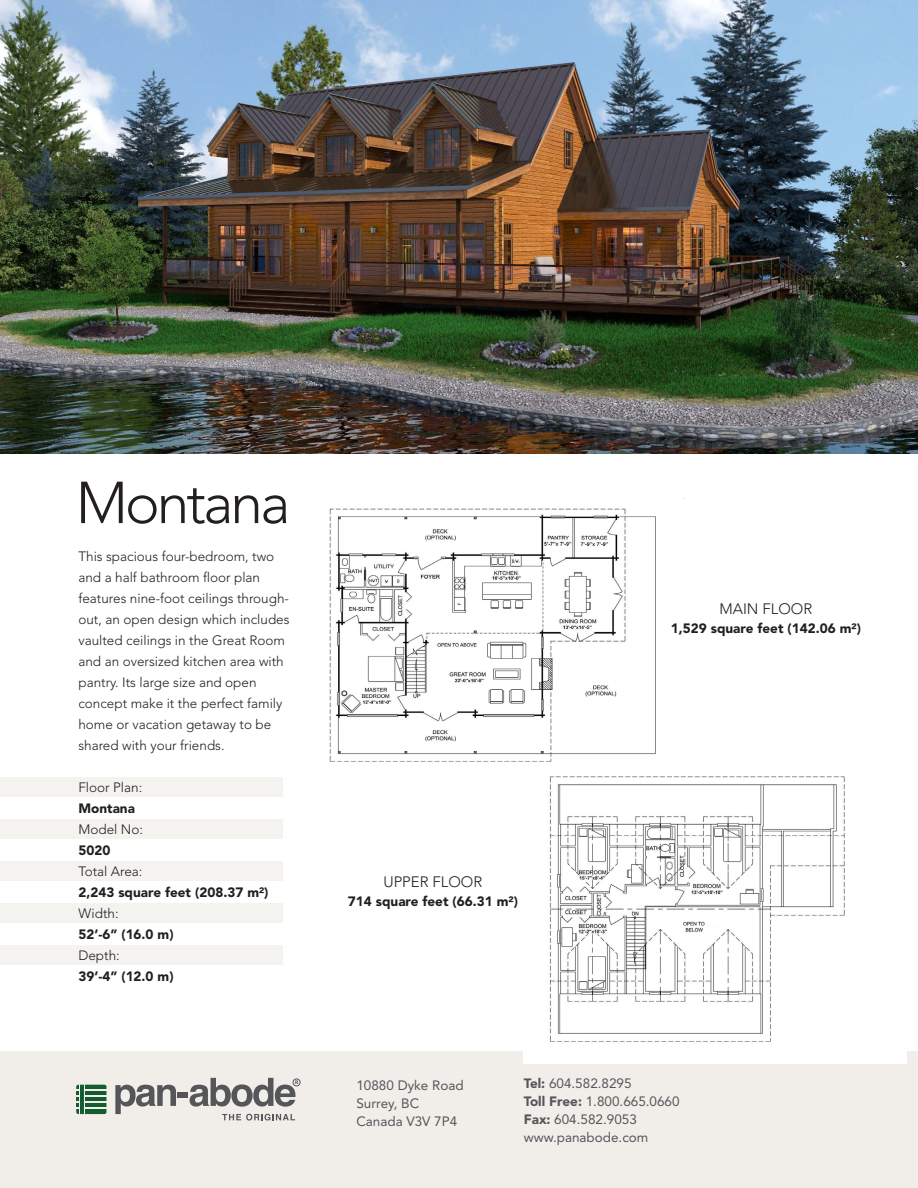
<style>
.page{position:relative;width:918px;height:1188px;background:#fff}
.page>*{position:absolute;margin:0;border:0;box-sizing:border-box;transform-origin:0 0}
.t1{font:300 58.5px "Avenir LT Std";letter-spacing:-.05em;color:#231f20}
.t2{font:300 15px "Avenir LT Std";color:#231f20}
.t3{font:300 13.5px/21px "Avenir LT Std";color:#231f20}
.t4{font:900 13.5px/21px "Avenir LT Std";color:#231f20}
.t5{font:13.5px "Avenir LT Std";color:#55565a}
.s1{font-weight:900}
.s2{font-weight:300}
</style>
<div class="page">
<div style="left:0;top:777px;width:283px;height:20px;background:#f4f3f0"></div>
<div style="left:0;top:819px;width:283px;height:20px;background:#f4f3f0"></div>
<div style="left:0;top:861px;width:283px;height:20px;background:#f4f3f0"></div>
<div style="left:0;top:903px;width:283px;height:20px;background:#f4f3f0"></div>
<div style="left:0;top:945px;width:283px;height:20px;background:#f4f3f0"></div>
<div style="left:0;top:1052px;width:918px;height:136px;background:#f1eeea"></div>
<svg style="left:115px;top:1085px;width:61px;height:29px"></svg>
<div style="left:177px;top:1092px;width:11px;height:6px;background:#55565a"></div>
<svg style="left:190px;top:1078px;width:111px;height:29px"></svg>
<svg style="left:222px;top:1114px;width:73px;height:7px"></svg>
<svg style="left:76px;top:1085px;width:31px;height:29px"></svg>
<img style="left:0;top:0;width:918px;height:454px">
<img style="left:524px;top:776px;width:382px;height:288px">
<img style="left:329px;top:498px;width:355px;height:264px">
<p class="t1" style="left:76px;top:469px;width:216px">Montana</p>
<p class="t3" style="left:78px;top:546px;width:213px">This spacious four-bedroom, two and a half bathroom floor plan features nine-foot ceilings through&shy;out, an open design which includes vaulted ceilings in the Great Room and an oversized kitchen area with pantry. Its large size and open concept make it the perfect family home or vacation getaway to be shared with your friends.</p>
<p class="t3" style="left:78px;top:777px;width:65px">Floor Plan:<br><span class="s1">Montana</span></p>
<p class="t3" style="left:78px;top:819px;width:66px">Model No:<br><span class="s1">5020</span></p>
<p class="t4" style="left:78px;top:861px;width:192px"><span class="s2">Total Area:<br></span>2,243 square feet (208.37 m²)</p>
<p class="t4" style="left:78px;top:903px;width:97px"><span class="s2">Width:<br></span>52’-6” (16.0 m)</p>
<p class="t4" style="left:78px;top:945px;width:97px"><span class="s2">Depth:<br></span>39’-4” (12.0 m)</p>
<p class="t2" style="left:383px;top:873px;width:100px">UPPER FLOOR</p>
<p class="t4" style="left:348px;top:891px;width:172px">714 square feet (66.31 m²)</p>
<p class="t2" style="left:719px;top:600px;width:94px">MAIN FLOOR</p>
<p class="t4" style="left:671px;top:618px;width:192px">1,529 square feet (142.06 m²)</p>
<p class="t5" style="left:356px;top:1078px;width:109px">10880 Dyke Road</p>
<p class="t5" style="left:356px;top:1096px;width:64px">Surrey, BC</p>
<p class="t5" style="left:356px;top:1114px;width:102px">Canada V3V 7P4</p>
<p class="t5" style="left:524px;top:1076px;width:109px"><span class="s1">Tel:</span> 604.582.8295</p>
<p class="t5" style="left:524px;top:1094px;width:157px"><span class="s1">Toll Free:</span> 1.800.665.0660</p>
<p class="t5" style="left:524px;top:1112px;width:115px"><span class="s1">Fax:</span> 604.582.9053</p>
<p class="t5" style="left:524px;top:1130px;width:126px">www.panabode.com</p>
</div>
